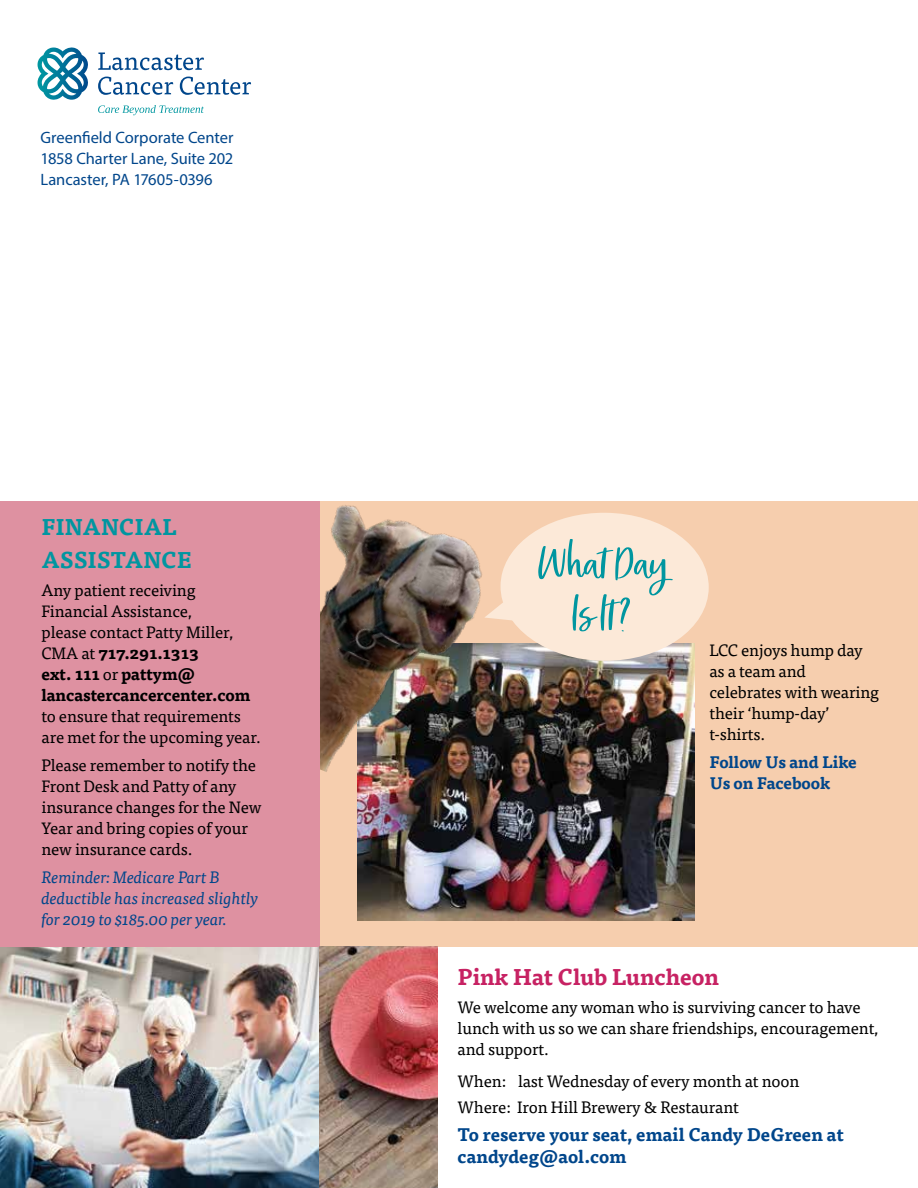
<style>
.page{position:relative;width:918px;height:1188px;background:#fff}
.page>*{position:absolute;margin:0;border:0;box-sizing:border-box;transform-origin:0 0}
.t1{font:51.75px/51.8px "Market Saturday";letter-spacing:-.01em;color:#0096a0;text-align:center}
.t2{font:700 22.5px/33px "Tisa Pro";letter-spacing:-.01em;color:#0096a0}
.t3{font:700 22.5px "Tisa Pro";letter-spacing:-.01em;color:#c72263}
.t4{font:700 18px/21.6px "Tisa Pro";color:#00468b}
.t5{font:16.5px/21px "Tisa Pro";letter-spacing:-.01em;color:#000}
.t6{font:italic 16.5px/21px "Tisa Pro";letter-spacing:-.01em;color:#00468b}
.t7{font:16.5px/21px "Myriad Pro";letter-spacing:-.01em;color:#00468b;text-align:justify}
.t8{font:700 16.5px/21px "Tisa Pro";letter-spacing:-.01em;color:#00468b}
.s1{font-weight:700}
</style>
<div class="page">
<svg style="left:98px;top:53px;width:106px;height:17px"></svg>
<svg style="left:98px;top:77px;width:75px;height:18px"></svg>
<svg style="left:180px;top:77px;width:71px;height:18px"></svg>
<svg style="left:98px;top:105px;width:106px;height:10px"></svg>
<svg style="left:38px;top:47px;width:50px;height:53px"></svg>
<div style="left:320px;top:501px;width:598px;height:446px;background:#f6ceae"></div>
<img style="left:357px;top:661px;width:337px;height:259px">
<img style="left:0;top:947px;width:438px;height:241px">
<img style="left:320px;top:505px;width:220px;height:301px">
<svg style="left:484px;top:512px;width:225px;height:149px"></svg>
<div style="left:0;top:501px;width:320px;height:446px;background:#de91a1"></div>
<p class="t7" style="left:40px;top:126px;width:194px">Greenfield Corporate Center 1858 Charter Lane, Suite 202<br>Lancaster, PA 17605-0396</p>
<h2 class="t2" style="left:42px;top:510px;width:152px">FINANCIAL<br>ASSISTANCE</h2>
<p class="t5" style="left:42px;top:579px;width:210px">Any patient receiving<br>Financial Assistance,<br>please contact Patty Miller,<br>CMA at <span class="s1">717.291.1313<br>ext. 111</span> or <span class="s1">pattym@ lancastercancercenter.com</span></p>
<p class="t5" style="left:42px;top:705px;width:221px">to ensure that requirements are met for the upcoming year.</p>
<p class="t5" style="left:42px;top:754px;width:222px">Please remember to notify the<br>Front Desk and Patty of any insurance changes for the New<br>Year and bring copies of your new insurance cards.</p>
<p class="t6" style="left:42px;top:865px;width:218px">Reminder: Medicare Part B deductible has increased slightly for 2019 to $185.00 per year.</p>
<h1 class="t1" style="left:537px;top:542px;width:133px">What Day<br>Is It?</h1>
<p class="t5" style="left:709px;top:639px;width:171px">LCC enjoys hump day as a team and celebrates with wearing their ‘hump-day’ t-shirts.</p>
<p class="t8" style="left:709px;top:750px;width:149px">Follow Us and Like<br>Us on Facebook</p>
<h2 class="t3" style="left:458px;top:959px;width:263px">Pink Hat Club Luncheon</h2>
<p class="t5" style="left:458px;top:996px;width:422px">We welcome any woman who is surviving cancer to have lunch with us so we can share friendships, encouragement, and support.</p>
<p class="t5" style="left:458px;top:1068px;width:343px;line-height:25.5px">When: last Wednesday of every month at noon<br>Where: Iron Hill Brewery &amp; Restaurant</p>
<p class="t4" style="left:458px;top:1123px;width:388px">To reserve your seat, email Candy DeGreen at candydeg@aol.com</p>
</div>
